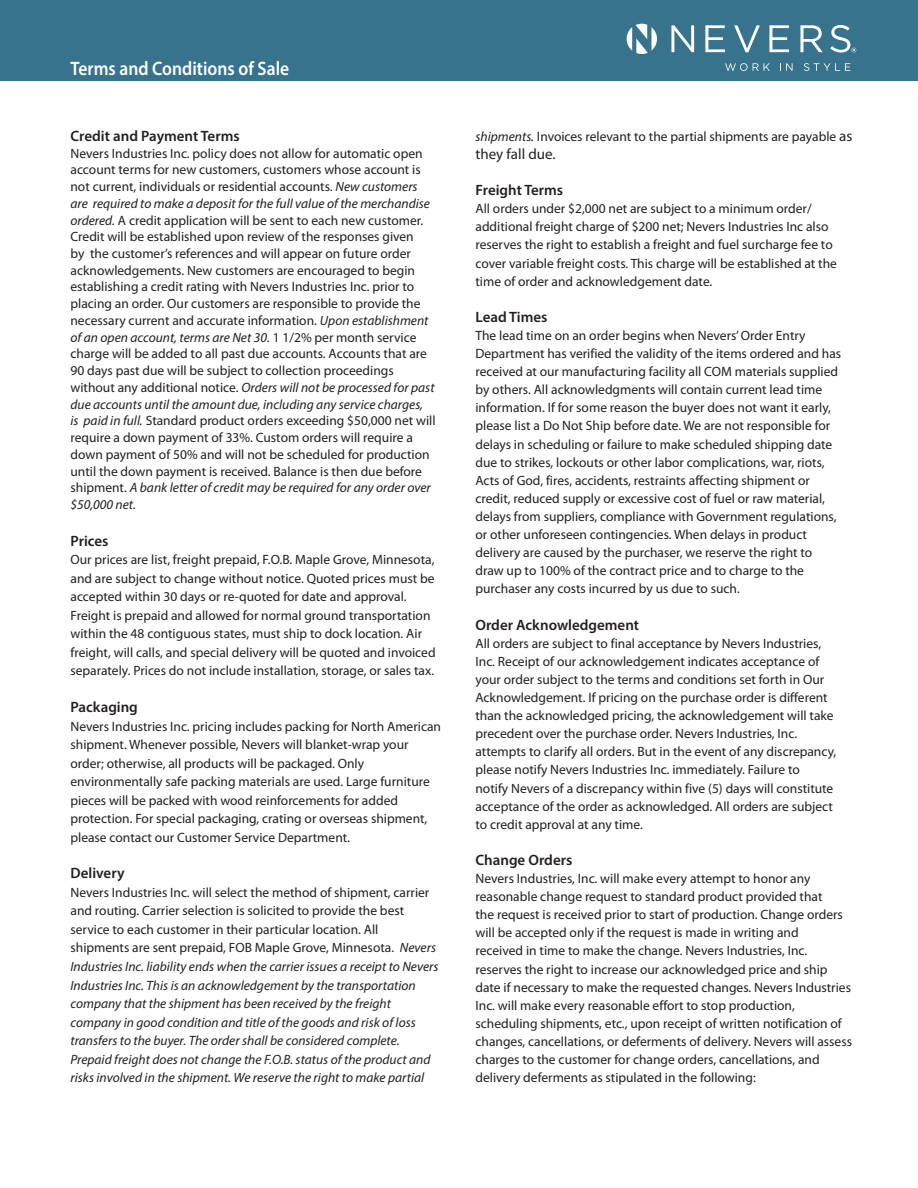
<style>
.page{position:relative;width:918px;height:1188px;background:#fff}
.page>*{position:absolute;margin:0;border:0;box-sizing:border-box;transform-origin:0 0}
.ParaStyle01__Leading{font:600 19.5px "Myriad Pro";color:#fff;scale:.9 1}
.ParaStyle02__Leading{font:600 15px "Myriad Pro";color:#231f20}
.ParaStyle01__Leading-2{font:600 15px "Myriad Pro";color:#231f20}
.ParaStyle01__Leading-3{font:15px "Myriad Pro";color:#231f20}
.ParaStyle03__Leading{font:13.5px/18.1px "Myriad Pro";color:#231f20}
.ParaStyle01__Leading-4{font:13.5px/16.8px "Myriad Pro";color:#231f20}
.ParaStyle03__Leading-2{font:italic 13.5px/18.6px "Myriad Pro";color:#231f20}
.s1{font-style:italic}
.s2{font-style:normal}
.s3{font-size:15px}
</style>
<div class="page">
<div style="left:0;top:0;width:472px;height:81px;background:#37738d"></div>
<div style="left:457px;top:0;width:461px;height:81px;background:#37738d"></div>
<svg style="left:627px;top:24px;width:30px;height:30px"></svg>
<svg style="left:671px;top:25px;width:23px;height:27px"></svg>
<svg style="left:705px;top:25px;width:20px;height:27px"></svg>
<svg style="left:734px;top:25px;width:26px;height:27px"></svg>
<svg style="left:769px;top:25px;width:20px;height:27px"></svg>
<svg style="left:800px;top:25px;width:23px;height:27px"></svg>
<svg style="left:830px;top:25px;width:26px;height:28px"></svg>
<svg style="left:725px;top:63px;width:45px;height:8px"></svg>
<svg style="left:780px;top:63px;width:13px;height:8px"></svg>
<svg style="left:804px;top:63px;width:46px;height:8px"></svg>
<p class="ParaStyle01__Leading" style="left:71px;top:56px;width:245px">Terms and Conditions of Sale</p>
<p class="ParaStyle01__Leading-2" style="left:71px;top:126px;width:171px">Credit and Payment Terms</p>
<p class="ParaStyle01__Leading-4" style="left:71px;top:145px;width:367px">Nevers Industries Inc. policy does not allow for automatic open account terms for new customers, customers whose account is not current, individuals or residential accounts. <span class="s1">New customers are required to make a deposit for the full value of the merchandise ordered.</span> A credit application will be sent to each new customer.<br>Credit will be established upon review of the responses given<br>by the customer’s references and will appear on future order acknowledgements. New customers are encouraged to begin establishing a credit rating with Nevers Industries Inc. prior to placing an order. Our customers are responsible to provide the necessary current and accurate information. <span class="s1">Upon establishment of an open account, terms are Net 30.</span> 1 1/2% per month service charge will be added to all past due accounts. Accounts that are 90 days past due will be subject to collection proceedings without any additional notice. <span class="s1">Orders will not be processed for past due accounts until the amount due, including any service charges,<br>is paid in full.</span> Standard product orders exceeding $50,000 net will require a down payment of 33%. Custom orders will require a down payment of 50% and will not be scheduled for production until the down payment is received. Balance is then due before shipment. <span class="s1">A bank letter of credit may be required for any order over $50,000 net.</span></p>
<p class="ParaStyle02__Leading" style="left:71px;top:531px;width:39px">Prices</p>
<p class="ParaStyle03__Leading" style="left:71px;top:551px;width:366px;line-height:18.6px">Our prices are list, freight prepaid, F.O.B. Maple Grove, Minnesota, and are subject to change without notice. Quoted prices must be</p>
<p class="ParaStyle03__Leading" style="left:71px;top:588px;width:367px;line-height:18.6px">accepted within 30 days or re-quoted for date and approval.<br>Freight is prepaid and allowed for normal ground transportation within the 48 contiguous states, must ship to dock location. Air freight, will calls, and special delivery will be quoted and invoiced separately. Prices do not include installation, storage, or sales tax.</p>
<p class="ParaStyle02__Leading" style="left:71px;top:697px;width:69px">Packaging</p>
<p class="ParaStyle03__Leading" style="left:71px;top:717px;width:372px;line-height:18.6px">Nevers Industries Inc. pricing includes packing for North American shipment. Whenever possible, Nevers will blanket-wrap your order; otherwise, all products will be packaged. Only environmentally safe packing materials are used. Large furniture pieces will be packed with wood reinforcements for added protection. For special packaging, crating or overseas shipment, please contact our Customer Service Department.</p>
<p class="ParaStyle02__Leading" style="left:71px;top:864px;width:56px">Delivery</p>
<p class="ParaStyle03__Leading" style="left:71px;top:883px;width:360px;line-height:18.6px">Nevers Industries Inc. will select the method of shipment, carrier and routing. Carrier selection is solicited to provide the best service to each customer in their particular location. All</p>
<p class="ParaStyle03__Leading-2" style="left:71px;top:938px;width:370px"><span class="s2">shipments are sent prepaid, FOB Maple Grove, Minnesota.</span> Nevers<br>Industries Inc. liability ends when the carrier issues a receipt to Nevers</p>
<p class="ParaStyle03__Leading-2" style="left:71px;top:975px;width:362px">Industries Inc. This is an acknowledgement by the transportation company that the shipment has been received by the freight company in good condition and title of the goods and risk of loss transfers to the buyer. The order shall be considered complete.<br>Prepaid freight does not change the F.O.B. status of the product and risks involved in the shipment. We reserve the right to make partial</p>
<p class="ParaStyle01__Leading-4" style="left:476px;top:128px;width:378px"><span class="s1">shipments.</span> Invoices relevant to the partial shipments are payable <span class="s3">as</span></p>
<p class="ParaStyle01__Leading-3" style="left:476px;top:146px;width:82px">they fall due.</p>
<p class="ParaStyle02__Leading" style="left:476px;top:181px;width:89px">Freight Terms</p>
<p class="ParaStyle03__Leading" style="left:476px;top:200px;width:363px">All orders under $2,000 net are subject to a minimum order/ additional freight charge of $200 net; Nevers Industries Inc also reserves the right to establish a freight and fuel surcharge fee to cover variable freight costs. This charge will be established at the time of order and acknowledgement date.</p>
<p class="ParaStyle02__Leading" style="left:476px;top:307px;width:73px">Lead Times</p>
<p class="ParaStyle03__Leading" style="left:476px;top:327px;width:367px">The lead time on an order begins when Nevers’ Order Entry Department has verified the validity of the items ordered and has received at our manufacturing facility all COM materials supplied by others. All acknowledgments will contain current lead time information. If for some reason the buyer does not want it early, please list a Do Not Ship before date. We are not responsible for delays in scheduling or failure to make scheduled shipping date due to strikes, lockouts or other labor complications, war, riots, Acts of God, fires, accidents, restraints affecting shipment or credit, reduced supply or excessive cost of fuel or raw material, delays from suppliers, compliance with Government regulations, or other unforeseen contingencies. When delays in product delivery are caused by the purchaser, we reserve the right to</p>
<p class="ParaStyle03__Leading" style="left:476px;top:562px;width:330px">draw up to 100% of the contract price and to charge to the purchaser any costs incurred by us due to such.</p>
<p class="ParaStyle02__Leading" style="left:476px;top:615px;width:165px">Order Acknowledgement</p>
<p class="ParaStyle03__Leading" style="left:476px;top:634px;width:347px">All orders are subject to final acceptance by Nevers Industries,</p>
<p class="ParaStyle03__Leading" style="left:476px;top:652px;width:362px">Inc. Receipt of our acknowledgement indicates acceptance of your order subject to the terms and conditions set forth in Our Acknowledgement. If pricing on the purchase order is different than the acknowledged pricing, the acknowledgement will take precedent over the purchase order. Nevers Industries, Inc. attempts to clarify all orders. But in the event of any discrepancy, please notify Nevers Industries Inc. immediately. Failure to<br>notify Nevers of a discrepancy within five (5) days will constitute acceptance of the order as acknowledged. All orders are subject to credit approval at any time.</p>
<p class="ParaStyle02__Leading" style="left:476px;top:850px;width:98px">Change Orders</p>
<p class="ParaStyle03__Leading" style="left:476px;top:870px;width:349px">Nevers Industries, Inc. will make every attempt to honor any reasonable change request to standard product provided that</p>
<p class="ParaStyle03__Leading" style="left:476px;top:906px;width:378px">the request is received prior to start of production. Change orders will be accepted only if the request is made in writing and<br>received in time to make the change. Nevers Industries, Inc. reserves the right to increase our acknowledged price and ship date if necessary to make the requested changes. Nevers Industries Inc. will make every reasonable effort to stop production, scheduling shipments, etc., upon receipt of written notification of changes, cancellations, or deferments of delivery. Nevers will assess charges to the customer for change orders, cancellations, and delivery deferments as stipulated in the following:</p>
</div>
